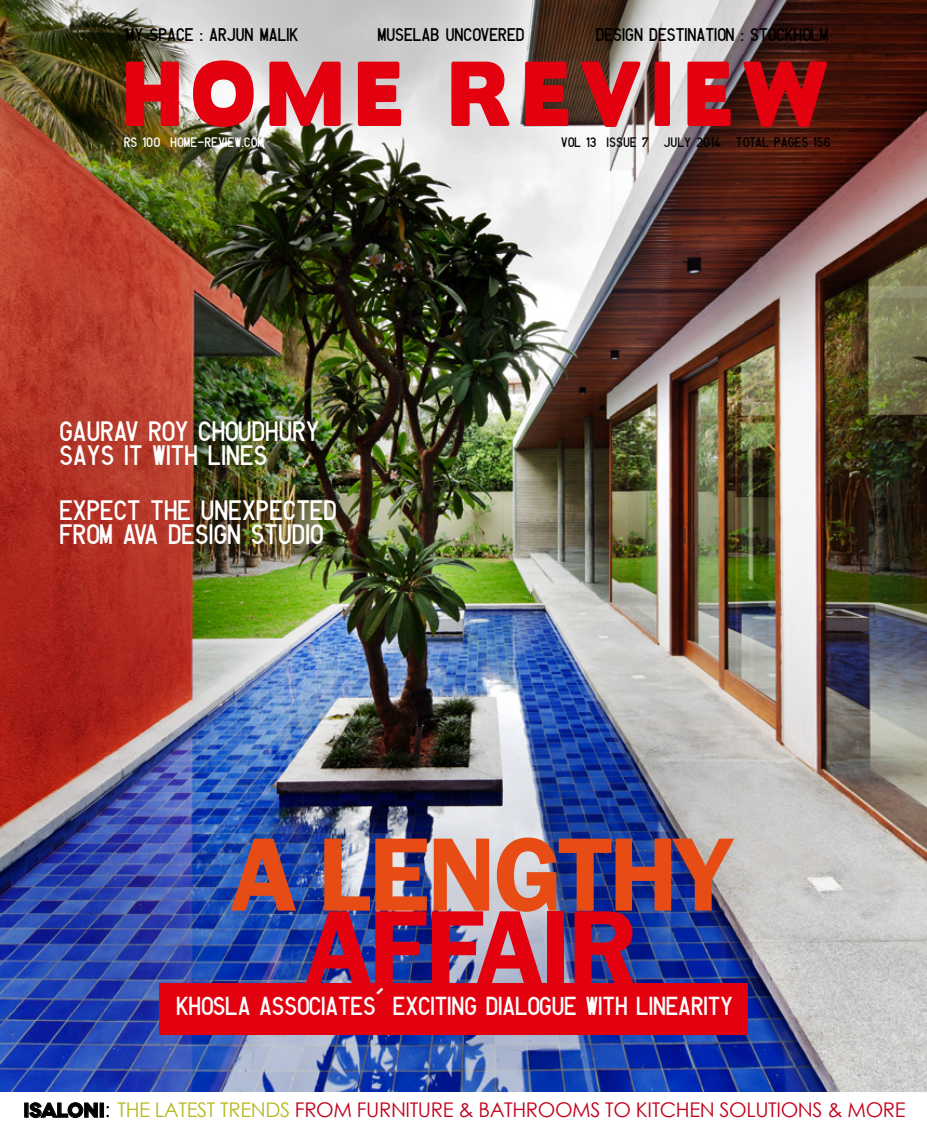
<style>
.page{position:relative;width:927px;height:1140px;background:#fff}
.page>*{position:absolute;margin:0;border:0;box-sizing:border-box;transform-origin:0 0}
.t1{font:600 108px "Franklin Gothic";letter-spacing:-.03em;color:#e74c15}
.t2{font:600 108px "Franklin Gothic";letter-spacing:-.03em;color:#e3000f}
.t3{font:27.6px/24px "Matricula Espanola";letter-spacing:-.02em;color:#fff}
.t4{font:25.5px "Matricula Espanola";letter-spacing:-.025em;color:#fff}
.t5{font:20.25px "Century Gothic";letter-spacing:-.02em;color:#c2001d}
.t6{font:18px "Matricula Espanola";letter-spacing:-.025em;color:#000}
.t7{font:13.5px "Matricula Espanola";letter-spacing:-.005em;color:#000}
.t8{font:13.5px "Matricula Espanola";letter-spacing:-.005em;color:#fff}
.s1{font-family:"Novecentowide";font-weight:700;color:#000}
.s2{color:#000}
.s3{color:#b7b920}
</style>
<div class="page">
<img style="left:0;top:0;width:927px;height:1092px">
<svg style="left:126px;top:62px;width:53px;height:64px;background:#cd1d21"></svg>
<svg style="left:193px;top:60px;width:61px;height:67px;background:#e14750"></svg>
<svg style="left:269px;top:62px;width:72px;height:64px;background:#df3641"></svg>
<svg style="left:358px;top:62px;width:43px;height:64px;background:#e0232f"></svg>
<svg style="left:451px;top:62px;width:58px;height:64px;background:#e23c47"></svg>
<svg style="left:525px;top:62px;width:43px;height:64px;background:#c90812"></svg>
<svg style="left:581px;top:62px;width:59px;height:65px;background:#b3393d"></svg>
<svg style="left:655px;top:62px;width:15px;height:64px"></svg>
<svg style="left:687px;top:62px;width:44px;height:64px;background:#ce1320"></svg>
<svg style="left:743px;top:62px;width:84px;height:65px;background:#a30a0f"></svg>
<svg style="left:29px;top:1102px;width:69px;height:16px"></svg>
<div style="left:100px;top:1103px;width:4px;height:14px;border:1px solid #000"></div>
<div style="left:159px;top:983px;width:589px;height:52px;background:#e3000f"></div>
<p class="t6" style="left:126px;top:21px;width:175px">MY SPACE : ARJUN MALIK</p>
<p class="t6" style="left:378px;top:21px;width:149px">MUSELAB UNCOVERED</p>
<p class="t6" style="left:596px;top:21px;width:235px">DESIGN DESTINATION : STOCKHOLM</p>
<p class="t8" style="left:124px;top:132px;width:142px">RS 100 HOME-REVIEW.COM</p>
<p class="t3" style="left:60px;top:416px;width:263px">GAURAV ROY CHOUDHURY<br>SAYS IT WITH LINES</p>
<p class="t3" style="left:60px;top:495px;width:280px">EXPECT THE UNEXPECTED<br>FROM AVA DESIGN STUDIO</p>
<p class="t7" style="left:562px;top:132px;width:272px">VOL 13 ISSUE 7 JULY 2014 TOTAL PAGES 156</p>
<h1 class="t1" style="left:231px;top:808px;width:502px">A LENGTHY</h1>
<h1 class="t2" style="left:306px;top:880px;width:334px">AFFAIR</h1>
<p class="t4" style="left:177px;top:986px;width:559px">KHOSLA ASSOCIATES’ EXCITING DIALOGUE WITH LINEARITY</p>
<p class="t5" style="left:23px;top:1095px;width:884px"><span class="s1">ISALONI</span><span class="s2">:</span> <span class="s3">THE LATEST TRENDS</span> FROM FURNITURE &amp; BATHROOMS TO KITCHEN SOLUTIONS &amp; MORE</p>
</div>
